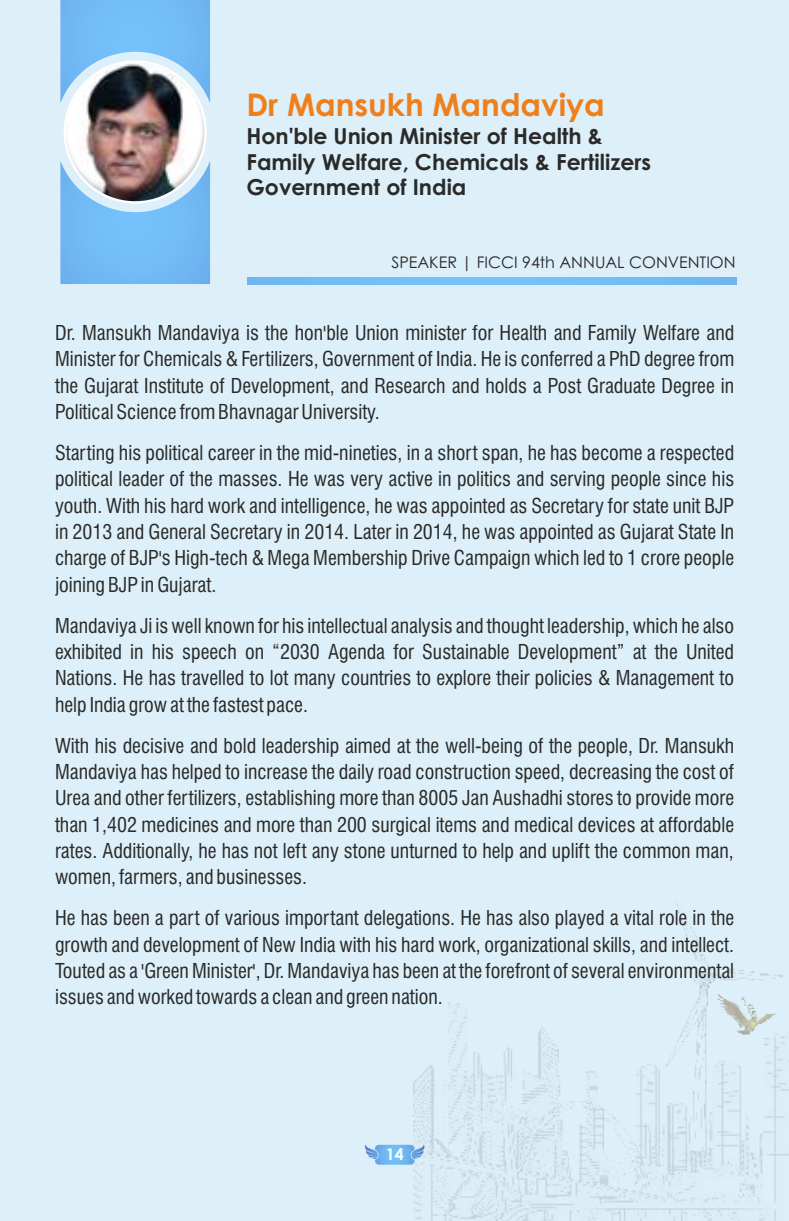
<style>
.page{position:relative;width:789px;height:1221px;background:#fff}
.page>*{position:absolute;margin:0;border:0;box-sizing:border-box;transform-origin:0 0}
.t1{font:700 31.2px "Century Gothic";color:#ef7f1a}
.t2{font:700 22px/25.4px "Century Gothic";color:#2b2a29}
.t3{font:condensed 20px/26.4px "Swiss 721 BT";color:#2b2a29;text-align:justify}
.t4{font:16px "Century Gothic";color:#2b2a29}
.t5{font:700 16px "Century Gothic";color:#fefefe}
</style>
<div class="page">
<hr style="left:0;top:1220px;width:33px;height:1px;background:#2b2a29">
<hr style="left:757px;top:1220px;width:32px;height:1px;background:#2b2a29">
<div style="left:0;top:0;width:789px;height:1220px;background:#ddf0f9"></div>
<img style="left:413px;top:902px;width:376px;height:318px">
<div style="left:247px;top:278px;width:489px;height:6px;background:#73bef9"></div>
<svg style="left:365px;top:1144px;width:60px;height:20px"></svg>
<svg style="left:60px;top:161px;width:150px;height:123px;background:#7ec0f5"></svg>
<svg style="left:60px;top:0;width:150px;height:103px;background:#82c3f6"></svg>
<img style="left:65px;top:62px;width:141px;height:140px;border-radius:50%">
<h1 class="t1" style="left:246px;top:92px;width:360px">Dr Mansukh Mandaviya</h1>
<p class="t2" style="left:246px;top:125px;width:406px">Hon'ble Union Minister of Health &amp;<br>Family Welfare, Chemicals &amp; Fertilizers<br>Government of India</p>
<p class="t4" style="left:391px;top:256px;width:346px">SPEAKER | FICCI 94th ANNUAL CONVENTION</p>
<p class="t3" style="left:55px;top:321px;width:681px">Dr. Mansukh Mandaviya is the hon'ble Union minister for Health and Family Welfare and Minister for Chemicals &amp; Fertilizers, Government of India. He is conferred a PhD degree from the Gujarat Institute of Development, and Research and holds a Post Graduate Degree in Political Science from Bhavnagar University.</p>
<p class="t3" style="left:55px;top:441px;width:681px">Starting his political career in the mid-nineties, in a short span, he has become a respected political leader of the masses. He was very active in politics and serving people since his youth. With his hard work and intelligence, he was appointed as Secretary for state unit BJP in 2013 and General Secretary in 2014. Later in 2014, he was appointed as Gujarat State In charge of BJP's High-tech &amp; Mega Membership Drive Campaign which led to 1 crore people joining BJP in Gujarat.</p>
<p class="t3" style="left:55px;top:614px;width:681px">Mandaviya Ji is well known for his intellectual analysis and thought leadership, which he also exhibited in his speech on “2030 Agenda for Sustainable Development” at the United Nations. He has travelled to lot many countries to explore their policies &amp; Management to help India grow at the fastest pace.</p>
<p class="t3" style="left:55px;top:734px;width:681px">With his decisive and bold leadership aimed at the well-being of the people, Dr. Mansukh Mandaviya has helped to increase the daily road construction speed, decreasing the cost of Urea and other fertilizers, establishing more than 8005 Jan Aushadhi stores to provide more than 1,402 medicines and more than 200 surgical items and medical devices at affordable rates. Additionally, he has not left any stone unturned to help and uplift the common man, women, farmers, and businesses.</p>
<p class="t3" style="left:55px;top:906px;width:681px">He has been a part of various important delegations. He has also played a vital role in the growth and development of New India with his hard work, organizational skills, and intellect.<br>Touted as a 'Green Minister', Dr. Mandaviya has been at the forefront of several environmental issues and worked towards a clean and green nation.</p>
<p class="t5" style="left:386px;top:1147px;width:19px">14</p>
</div>
